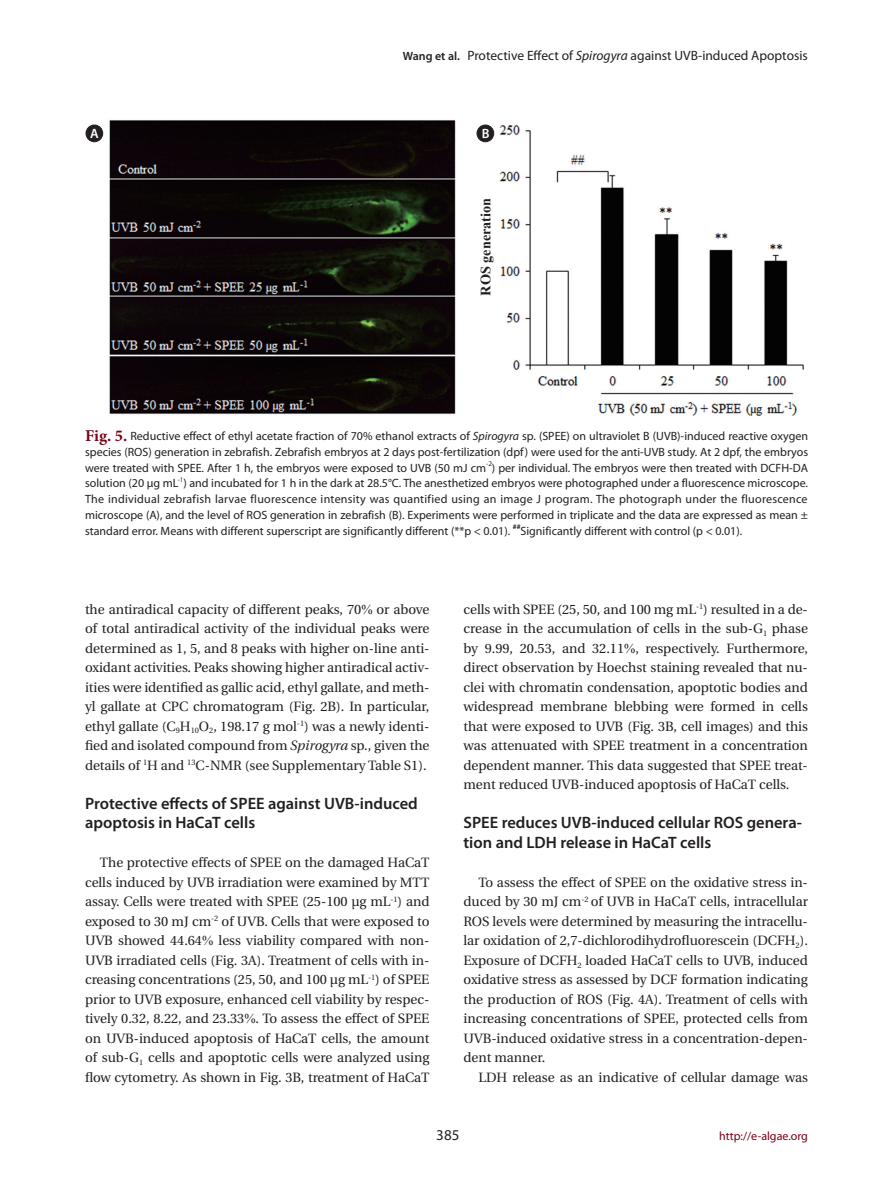
<style>
.page{position:relative;width:893px;height:1191px;background:#fff}
.page>*{position:absolute;margin:0;border:0;box-sizing:border-box;transform-origin:0 0}
.중제목_기준선격자{font:600 16.5px/19.5px "Myriad Pro";color:#231f20}
.t1{font:15px "Myriad Pro";color:#231f20}
.t2{font:700 14.25px "Times New Roman";color:#231f20}
.본문내용_공통{font:13.5px/19.5px "Utopia";letter-spacing:-.005em;color:#231f20;text-align:justify}
.t3{font:13.5px "Myriad Pro";color:#231f20}
.t4{font:600 13.5px "Myriad Pro";color:#fff}
.t5{font:12px/15.8px "Myriad Pro";color:#231f20;text-align:justify}
.t6{font:12px "Myriad Pro";color:#790015}
.t7{font:7.05px "Myriad Pro";color:#231f20}
.t8{font:700 7.05px "Myriad Pro";color:#231f20}
.s1{font-weight:600;font-size:12px}
.s2{font-style:italic}
.s3{font-family:"Minion Pro";font-weight:700;font-size:16.5px;color:#790015}
.s4{font-family:"Times New Roman"}
</style>
<div class="page">
<img style="left:85px;top:120px;width:719px;height:296px">
<div style="left:86px;top:125px;width:17px;height:17px;background:#231f20;border-radius:50%"></div>
<div style="left:86px;top:125px;width:17px;height:17px;border:1px solid #231f20;border-radius:50%"></div>
<div style="left:477px;top:125px;width:17px;height:17px;background:#231f20;border-radius:50%"></div>
<div style="left:477px;top:125px;width:17px;height:17px;border:1px solid #231f20;border-radius:50%"></div>
<p class="t3" style="left:403px;top:48px;width:407px"><span class="s1">Wang et al.</span> Protective Effect of <span class="s2">Spirogyra</span> against UVB-induced Apoptosis</p>
<p class="t4" style="left:90px;top:126px;width:10px">A</p>
<p class="t4" style="left:482px;top:126px;width:9px">B</p>
<p class="t2" style="left:476px;top:295px;width:99px;rotate:-90deg">ROS generation</p>
<p class="t5" style="left:85px;top:428px;width:724px"><span class="s3">Fig. 5.</span> Reductive effect of ethyl acetate fraction of 70% ethanol extracts of <span class="s2">Spirogyra</span> sp. (SPEE) on ultraviolet B (UVB)-induced reactive oxygen species (ROS) generation in zebrafish. Zebrafish embryos at 2 days post-fertilization (dpf) were used for the anti-UVB study. At 2 dpf, the embryos were treated with SPEE. After 1 h, the embryos were exposed to UVB (50 mJ cm</p>
<p class="t7" style="left:486px;top:459px;width:7px">-2</p>
<p class="t5" style="left:85px;top:460px;width:724px;text-align:right">) per individual. The embryos were then treated with DCFH-DA<br>solution (20 μg mL ) and incubated for 1 h in the dark at 28.5°C. The anesthetized embryos were photographed under a fluorescence microscope.</p>
<p class="t7" style="left:178px;top:475px;width:7px">-1</p>
<p class="t5" style="left:85px;top:491px;width:724px">The individual zebrafish larvae fluorescence intensity was quantified using an image J program. The photograph under the fluorescence microscope (A), and the level of ROS generation in zebrafish (B). Experiments were performed in triplicate and the data are expressed as mean ± standard error. Means with different superscript are significantly different (**p &lt; 0.01).</p>
<p class="t8" style="left:513px;top:522px;width:9px">##</p>
<p class="t5" style="left:520px;top:523px;width:223px">Significantly different with control (p &lt; 0.01).</p>
<p class="본문내용_공통" style="left:85px;top:599px;width:346px">the antiradical capacity of different peaks, 70<span class="s4">%</span> or above of total antiradical activity of the individual peaks were determined as 1, 5, and 8 peaks with higher on-line anti&shy;oxidant activities. Peaks showing higher antiradical activ&shy;ities were identified as gallic acid, ethyl gallate, and meth&shy;yl gallate at CPC chromatogram (Fig. 2B). In particular, ethyl gallate (C<sub>9</sub>H<sub>10</sub>O<sub>2</sub>, 198.17 g mol<sup>-1</sup>) was a newly identi&shy;fied and isolated compound from <span class="s2">Spirogyra</span> sp., given the details of <sup>1</sup>H and <sup>13</sup>C-NMR (see Supplementary Table S1).</p>
<p class="중제목_기준선격자" style="left:85px;top:793px;width:334px">Protective effects of SPEE against UVB-induced apoptosis in HaCaT cells</p>
<p class="본문내용_공통" style="left:85px;top:853px;width:346px;text-indent:15px">The protective effects of SPEE on the damaged HaCaT cells induced by UVB irradiation were examined by MTT assay. Cells were treated with SPEE (25-100 μg mL<sup>-1</sup>) and exposed to 30 mJ cm<sup>-2</sup> of UVB. Cells that were exposed to UVB showed 44.64<span class="s4">%</span> less viability compared with non-UVB irradiated cells (Fig. 3A). Treatment of cells with in&shy;creasing concentrations (25, 50, and 100 μg mL<sup>-1</sup>) of SPEE prior to UVB exposure, enhanced cell viability by respec&shy;tively 0.32, 8.22, and 23.33<span class="s4">%</span>. To assess the effect of SPEE on UVB-induced apoptosis of HaCaT cells, the amount of sub-G<sub>1</sub> cells and apoptotic cells were analyzed using flow cytometry. As shown in Fig. 3B, treatment of HaCaT</p>
<p class="본문내용_공통" style="left:463px;top:599px;width:346px">cells with SPEE (25, 50, and 100 mg mL<sup>-1</sup>) resulted in a de&shy;crease in the accumulation of cells in the sub-G<sub>1</sub> phase by 9.99, 20.53, and 32.11<span class="s4">%</span>, respectively. Furthermore, direct observation by Hoechst staining revealed that nu&shy;clei with chromatin condensation, apoptotic bodies and widespread membrane blebbing were formed in cells that were exposed to UVB (Fig. 3B, cell images) and this was attenuated with SPEE treatment in a concentration dependent manner. This data suggested that SPEE treat&shy;ment reduced UVB-induced apoptosis of HaCaT cells.</p>
<p class="중제목_기준선격자" style="left:463px;top:813px;width:340px">SPEE reduces UVB-induced cellular ROS genera&shy;tion and LDH release in HaCaT cells</p>
<p class="본문내용_공통" style="left:463px;top:872px;width:346px;text-indent:15px">To assess the effect of SPEE on the oxidative stress in&shy;duced by 30 mJ cm<sup>-2</sup> of UVB in HaCaT cells, intracellular ROS levels were determined by measuring the intracellu&shy;lar oxidation of 2,7-dichlorodihydrofluorescein (DCFH<sub>2</sub>).<br>Exposure of DCFH<sub>2</sub> loaded HaCaT cells to UVB, induced oxidative stress as assessed by DCF formation indicating the production of ROS (Fig. 4A). Treatment of cells with increasing concentrations of SPEE, protected cells from UVB-induced oxidative stress in a concentration-depen&shy;dent manner.</p>
<p class="본문내용_공통" style="left:478px;top:1067px;width:331px">LDH release as an indicative of cellular damage was</p>
<p class="t1" style="left:436px;top:1126px;width:25px">385</p>
<p class="t6" style="left:719px;top:1129px;width:90px">http://e-algae.org</p>
</div>
